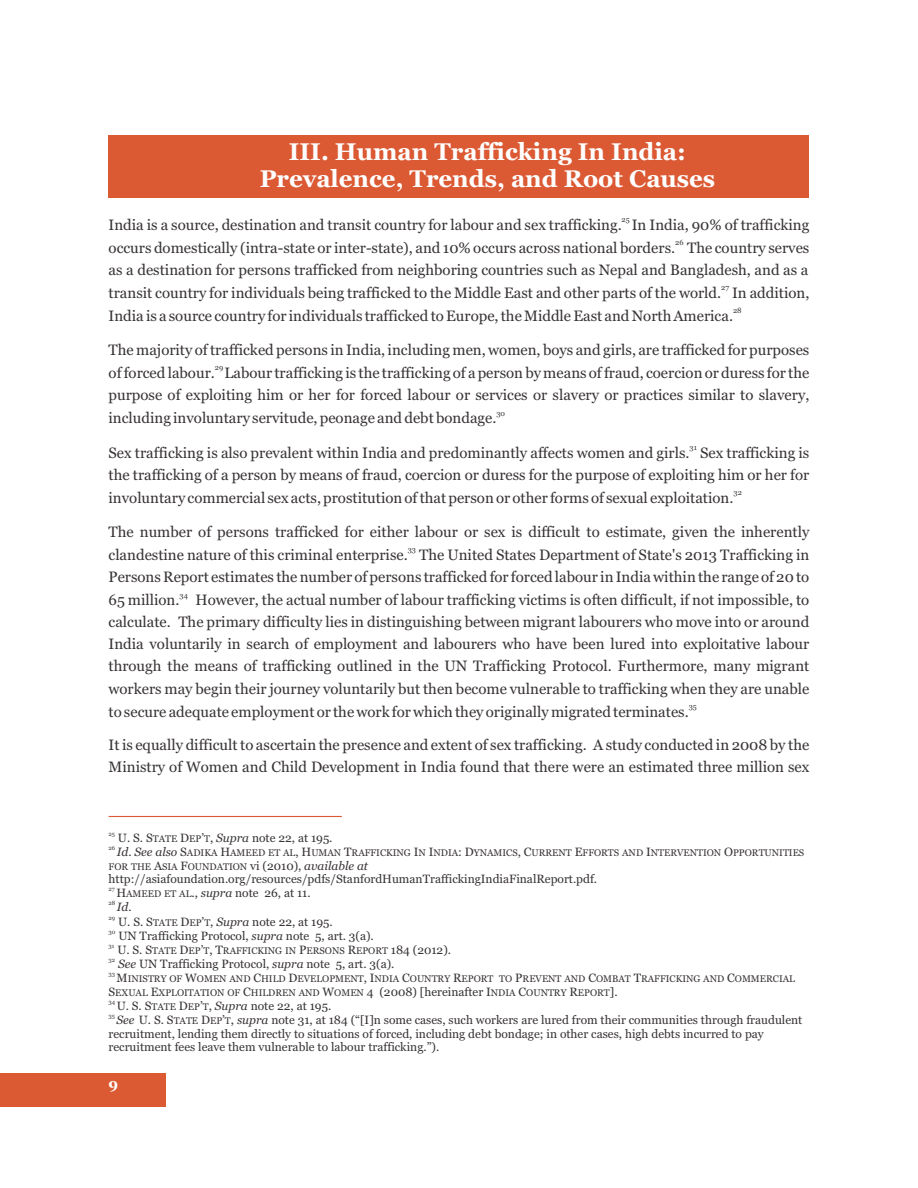
<style>
.page{position:relative;width:918px;height:1188px;background:#fff}
.page>*{position:absolute;margin:0;border:0;box-sizing:border-box;transform-origin:0 0}
.t1{font:700 24px/27.3px "Georgia";color:#fff;text-align:center}
.t2{font:15px/22.2px "Georgia";color:#383336}
.t3{font:700 15px "Georgia";color:#fff}
.t4{font:12px/13.6px "Georgia";color:#383336}
.t5{font:italic 12px "Georgia";color:#383336}
.t6{font:9.6px/13.6px "Georgia";color:#383336}
.t7{font:7.5px "Georgia";color:#383336}
.t8{font:6px "Georgia";color:#383336}
.s1{font-size:9.6px}
.s2{font-style:italic}
.s3{font-style:italic;font-size:12px}
.s4{font-size:12px}
</style>
<div class="page">
<div style="left:109px;top:135px;width:700px;height:63px;background:#db5933"></div>
<hr style="left:109px;top:816px;width:233px;height:1px;background:#db5933">
<div style="left:0;top:1073px;width:166px;height:34px;background:#db5933"></div>
<h1 class="t1" style="left:260px;top:140px;width:457px">III. Human Trafficking In India:<br>Prevalence, Trends, and Root Causes</h1>
<p class="t7" style="left:622px;top:217px;width:10px">25</p>
<p class="t2" style="left:109px;top:215px;width:702px">India is a source, destination and transit country for labour and sex trafficking. In India, 90% of trafficking</p>
<p class="t7" style="left:675px;top:240px;width:10px">26</p>
<p class="t2" style="left:109px;top:238px;width:702px">occurs domestically (intra-state or inter-state), and 10% occurs across national borders. The country serves as a destination for persons trafficked from neighboring countries such as Nepal and Bangladesh, and as a</p>
<p class="t7" style="left:721px;top:285px;width:9px">27</p>
<p class="t2" style="left:109px;top:283px;width:702px">transit country for individuals being trafficked to the Middle East and other parts of the world. In addition,</p>
<p class="t7" style="left:733px;top:308px;width:10px">28</p>
<p class="t2" style="left:109px;top:306px;width:626px">India is a source country for individuals trafficked to Europe, the Middle East and North America.</p>
<p class="t2" style="left:109px;top:340px;width:702px">The majority of trafficked persons in India, including men, women, boys and girls, are trafficked for purposes</p>
<p class="t7" style="left:215px;top:365px;width:10px">29</p>
<p class="t2" style="left:109px;top:363px;width:702px">of forced labour. Labour trafficking is the trafficking of a person by means of fraud, coercion or duress for the purpose of exploiting him or her for forced labour or services or slavery or practices similar to slavery,</p>
<p class="t7" style="left:496px;top:410px;width:10px">30</p>
<p class="t2" style="left:109px;top:408px;width:389px">including involuntary servitude, peonage and debt bondage.</p>
<p class="t7" style="left:690px;top:445px;width:9px">31</p>
<p class="t2" style="left:109px;top:443px;width:702px">Sex trafficking is also prevalent within India and predominantly affects women and girls. Sex trafficking is the trafficking of a person by means of fraud, coercion or duress for the purpose of exploiting him or her for</p>
<p class="t7" style="left:734px;top:490px;width:10px">32</p>
<p class="t2" style="left:109px;top:488px;width:627px">involuntary commercial sex acts, prostitution of that person or other forms of sexual exploitation.</p>
<p class="t2" style="left:109px;top:522px;width:702px">The number of persons trafficked for either labour or sex is difficult to estimate, given the inherently</p>
<p class="t7" style="left:408px;top:547px;width:10px">33</p>
<p class="t2" style="left:109px;top:545px;width:702px">clandestine nature of this criminal enterprise. The United States Department of State's 2013 Trafficking in<br>Persons Report estimates the number of persons trafficked for forced labour in India within the range of 20 to</p>
<p class="t7" style="left:180px;top:592px;width:10px">34</p>
<p class="t2" style="left:109px;top:590px;width:702px;text-align:justify">65 million. However, the actual number of labour trafficking victims is often difficult, if not impossible, to calculate. The primary difficulty lies in distinguishing between migrant labourers who move into or around India voluntarily in search of employment and labourers who have been lured into exploitative labour through the means of trafficking outlined in the UN Trafficking Protocol. Furthermore, many migrant workers may begin their journey voluntarily but then become vulnerable to trafficking when they are unable</p>
<p class="t7" style="left:689px;top:703px;width:10px">35</p>
<p class="t2" style="left:109px;top:701px;width:582px">to secure adequate employment or the work for which they originally migrated terminates.</p>
<p class="t2" style="left:109px;top:735px;width:702px">It is equally difficult to ascertain the presence and extent of sex trafficking. A study conducted in 2008 by the<br>Ministry of Women and Child Development in India found that there were an estimated three million sex</p>
<p class="t8" style="left:109px;top:831px;width:8px">25</p>
<p class="t4" style="left:118px;top:832px;width:216px">U. S. S<span class="s1">TATE</span> D<span class="s1">EP</span>’<span class="s1">T</span>, <span class="s2">Supra</span> note 22, at 195.</p>
<p class="t8" style="left:109px;top:845px;width:8px">26</p>
<p class="t6" style="left:109px;top:847px;width:697px;text-indent:8px"><span class="s3">Id</span><span class="s4">.</span> <span class="s3">See also</span> <span class="s4">S</span>ADIKA <span class="s4">H</span>AMEED ET AL<span class="s4">, H</span>UMAN <span class="s4">T</span>RAFFICKING <span class="s4">I</span>N <span class="s4">I</span>NDIA<span class="s4">: D</span>YNAMICS<span class="s4">, C</span>URRENT <span class="s4">E</span>FFORTS AND <span class="s4">I</span>NTERVENTION <span class="s4">O</span>PPORTUNITIES<br>FOR THE <span class="s4">A</span>SIA <span class="s4">F</span>OUNDATION <span class="s4">vi (2010),</span> <span class="s3">available at</span></p>
<p class="t4" style="left:109px;top:873px;width:490px">http://asiafoundation.org/resources/pdfs/StanfordHumanTraffickingIndiaFinalReport.pdf.</p>
<p class="t8" style="left:109px;top:887px;width:8px">27</p>
<p class="t4" style="left:116px;top:887px;width:196px">H<span class="s1">AMEED ET AL</span>., <span class="s2">supra</span> note 26, at 11.</p>
<p class="t8" style="left:109px;top:901px;width:8px">28</p>
<p class="t5" style="left:117px;top:902px;width:16px">Id.</p>
<p class="t8" style="left:109px;top:915px;width:8px">29</p>
<p class="t4" style="left:118px;top:916px;width:216px">U. S. S<span class="s1">TATE</span> D<span class="s1">EP</span>’<span class="s1">T</span>, <span class="s2">Supra</span> note 22, at 195.</p>
<p class="t8" style="left:109px;top:929px;width:8px">30</p>
<p class="t4" style="left:118px;top:930px;width:257px">UN Trafficking Protocol, <span class="s2">supra</span> note 5, art. 3(a).</p>
<p class="t8" style="left:109px;top:943px;width:7px">31</p>
<p class="t6" style="left:117px;top:944px;width:335px"><span class="s4">U. S. S</span>TATE <span class="s4">D</span>EP<span class="s4">’</span>T<span class="s4">, T</span>RAFFICKING IN <span class="s4">P</span>ERSONS <span class="s4">R</span>EPORT <span class="s4">184 (2012).</span></p>
<p class="t8" style="left:109px;top:957px;width:8px">32</p>
<p class="t4" style="left:118px;top:958px;width:278px"><span class="s2">See</span> UN Trafficking Protocol, <span class="s2">supra</span> note 5, art. 3(a).</p>
<p class="t8" style="left:109px;top:972px;width:8px">33</p>
<p class="t6" style="left:109px;top:973px;width:688px;text-indent:8px"><span class="s4">M</span>INISTRY OF <span class="s4">W</span>OMEN AND <span class="s4">C</span>HILD <span class="s4">D</span>EVELOPMENT<span class="s4">, I</span>NDIA <span class="s4">C</span>OUNTRY <span class="s4">R</span>EPORT TO <span class="s4">P</span>REVENT AND <span class="s4">C</span>OMBAT <span class="s4">T</span>RAFFICKING AND <span class="s4">C</span>OMMERCIAL<br><span class="s4">S</span>EXUAL <span class="s4">E</span>XPLOITATION OF <span class="s4">C</span>HILDREN AND <span class="s4">W</span>OMEN <span class="s4">4 (2008) [hereinafter I</span>NDIA <span class="s4">C</span>OUNTRY <span class="s4">R</span>EPORT<span class="s4">].</span></p>
<p class="t8" style="left:109px;top:999px;width:8px">34</p>
<p class="t4" style="left:117px;top:1000px;width:216px">U. S. S<span class="s1">TATE</span> D<span class="s1">EP</span>’<span class="s1">T</span>, <span class="s2">Supra</span> note 22, at 195.</p>
<p class="t8" style="left:109px;top:1013px;width:8px">35</p>
<p class="t4" style="left:109px;top:1014px;width:695px;text-indent:8px"><span class="s2">See</span> U. S. S<span class="s1">TATE</span> D<span class="s1">EP</span>’<span class="s1">T</span>, <span class="s2">supra</span> note 31, at 184 (“[I]n some cases, such workers are lured from their communities through fraudulent recruitment, lending them directly to situations of forced, including debt bondage; in other cases, high debts incurred to pay recruitment fees leave them vulnerable to labour trafficking.”).</p>
<p class="t3" style="left:109px;top:1078px;width:11px">9</p>
</div>
